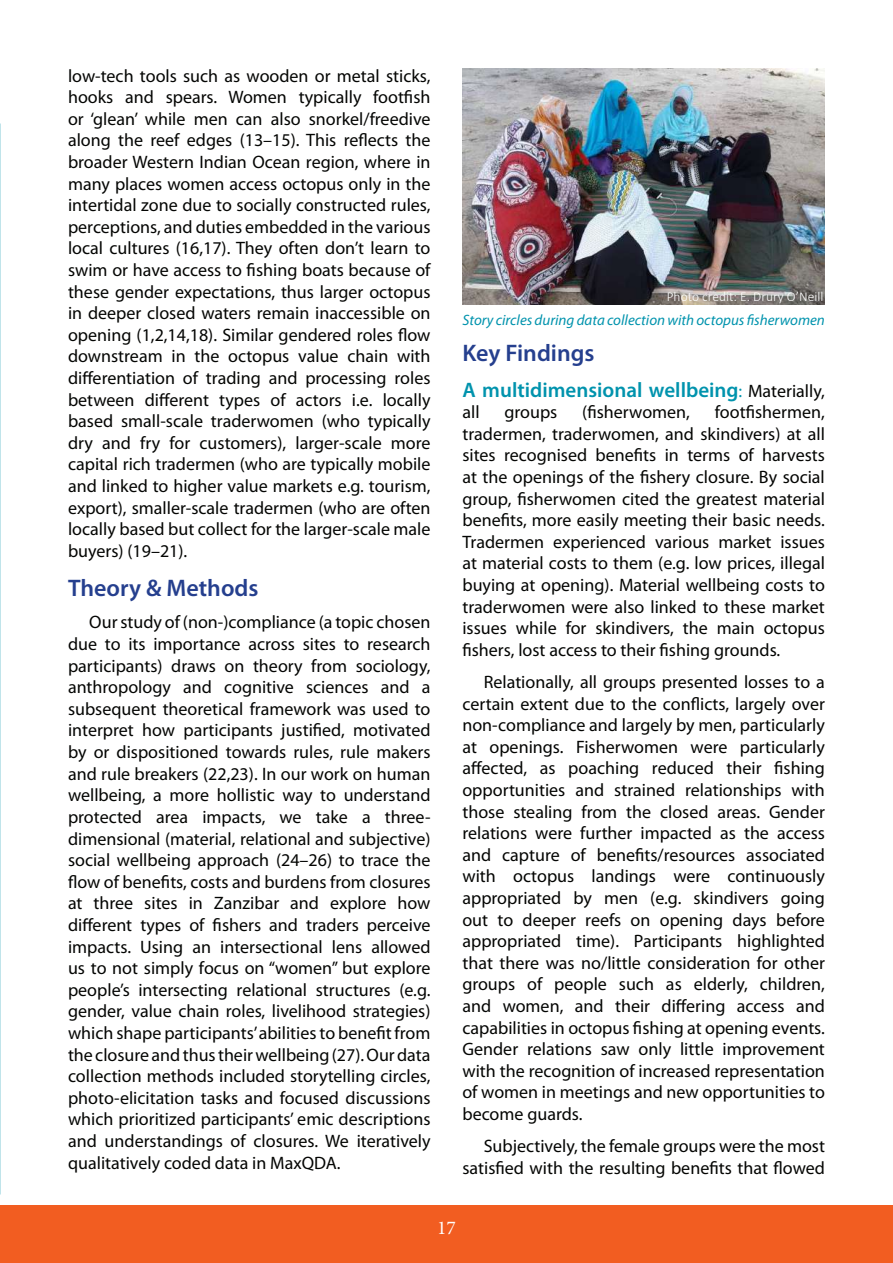
<style>
.page{position:relative;width:893px;height:1263px;background:#fff}
.page>*{position:absolute;margin:0;border:0;box-sizing:border-box;transform-origin:0 0}
.t1{font:600 24px "Myriad Pro";color:#253f8e}
.t2{font:600 21px "Myriad Pro";color:#0093ad}
.t3{font:19.5px "Minion Pro";color:#fff}
.t4{font:18px/21.6px "Myriad Pro";color:#040503;text-align:justify}
.t5{font:italic 15px "Myriad Pro";color:#0093ad}
.t6{font:300 13.5px "Calibri";color:#fff}
.s1{font-weight:400;font-size:18px}
.s2{font-weight:400;font-size:18px;color:#040503}
</style>
<div class="page">
<div style="left:0;top:1205px;width:893px;height:58px;background:#f25d21"></div>
<img style="left:462px;top:68px;width:363px;height:236px">
<p class="t4" style="left:68px;top:64px;width:364px">low-tech tools such as wooden or metal sticks, hooks and spears. Women typically footfish or ‘glean’ while men can also snorkel/freedive along the reef edges (13–15). This reflects the broader Western Indian Ocean region, where in many places women access octopus only in the intertidal zone due to socially constructed rules, perceptions, and duties embedded in the various local cultures (16,17). They often don’t learn to swim or have access to fishing boats because of these gender expectations, thus larger octopus in deeper closed waters remain inaccessible on opening (1,2,14,18). Similar gendered roles flow downstream in the octopus value chain with differentiation of trading and processing roles between different types of actors i.e. locally based small-scale traderwomen (who typically dry and fry for customers), larger-scale more capital rich tradermen (who are typically mobile and linked to higher value markets e.g. tourism, export), smaller-scale tradermen (who are often locally based but collect for the larger-scale male buyers) (19–21).</p>
<h1 class="t1" style="left:68px;top:573px;width:192px">Theory &amp; Methods</h1>
<p class="t4" style="left:68px;top:611px;width:364px;text-indent:21px">Our study of (non-)compliance (a topic chosen due to its importance across sites to research participants) draws on theory from sociology, anthropology and cognitive sciences and a subsequent theoretical framework was used to interpret how participants justified, motivated by or dispositioned towards rules, rule makers and rule breakers (22,23). In our work on human wellbeing, a more hollistic way to understand protected area impacts, we take a three&shy;dimensional (material, relational and subjective) social wellbeing approach (24–26) to trace the flow of benefits, costs and burdens from closures at three sites in Zanzibar and explore how different types of fishers and traders perceive impacts. Using an intersectional lens allowed us to not simply focus on “women” but explore people’s intersecting relational structures (e.g. gender, value chain roles, livelihood strategies) which shape participants’ abilities to benefit from the closure and thus their wellbeing (27). Our data collection methods included storytelling circles, photo-elicitation tasks and focused discussions which prioritized participants’ emic descriptions and understandings of closures. We iteratively qualitatively coded data in MaxQDA.</p>
<p class="t6" style="left:667px;top:289px;width:158px">Photo credit: E. Drury O’Neill</p>
<p class="t5" style="left:462px;top:311px;width:364px">Story circles during data collection with octopus fisherwomen</p>
<h1 class="t1" style="left:462px;top:337px;width:134px">Key Findings</h1>
<p class="t2" style="left:462px;top:376px;width:364px">A multidimensional wellbeing<span class="s1">:</span> <span class="s2">Materially,</span></p>
<p class="t4" style="left:462px;top:401px;width:19px">all</p>
<p class="t4" style="left:505px;top:401px;width:54px">groups</p>
<p class="t4" style="left:582px;top:401px;width:109px">(fisherwomen,</p>
<p class="t4" style="left:462px;top:401px;width:364px;text-indent:252px">footfishermen, tradermen, traderwomen, and skindivers) at all sites recognised benefits in terms of harvests at the openings of the fishery closure. By social group, fisherwomen cited the greatest material benefits, more easily meeting their basic needs.<br>Tradermen experienced various market issues at material costs to them (e.g. low prices, illegal buying at opening). Material wellbeing costs to traderwomen were also linked to these market issues while for skindivers, the main octopus fishers, lost access to their fishing grounds.</p>
<p class="t4" style="left:462px;top:671px;width:364px;text-indent:21px">Relationally, all groups presented losses to a certain extent due to the conflicts, largely over non-compliance and largely by men, particularly at openings. Fisherwomen were particularly affected, as poaching reduced their fishing opportunities and strained relationships with those stealing from the closed areas. Gender relations were further impacted as the access and capture of benefits/resources associated with octopus landings were continuously appropriated by men (e.g. skindivers going out to deeper reefs on opening days before appropriated time). Participants highlighted that there was no/little consideration for other groups of people such as elderly, children, and women, and their differing access and capabilities in octopus fishing at opening events.<br>Gender relations saw only little improvement with the recognition of increased representation of women in meetings and new opportunities to become guards.</p>
<p class="t4" style="left:462px;top:1135px;width:364px;text-align:right">Subjectively, the female groups were the most satisfied with the resulting benefits that flowed</p>
<p class="t3" style="left:437px;top:1215px;width:20px">17</p>
</div>
